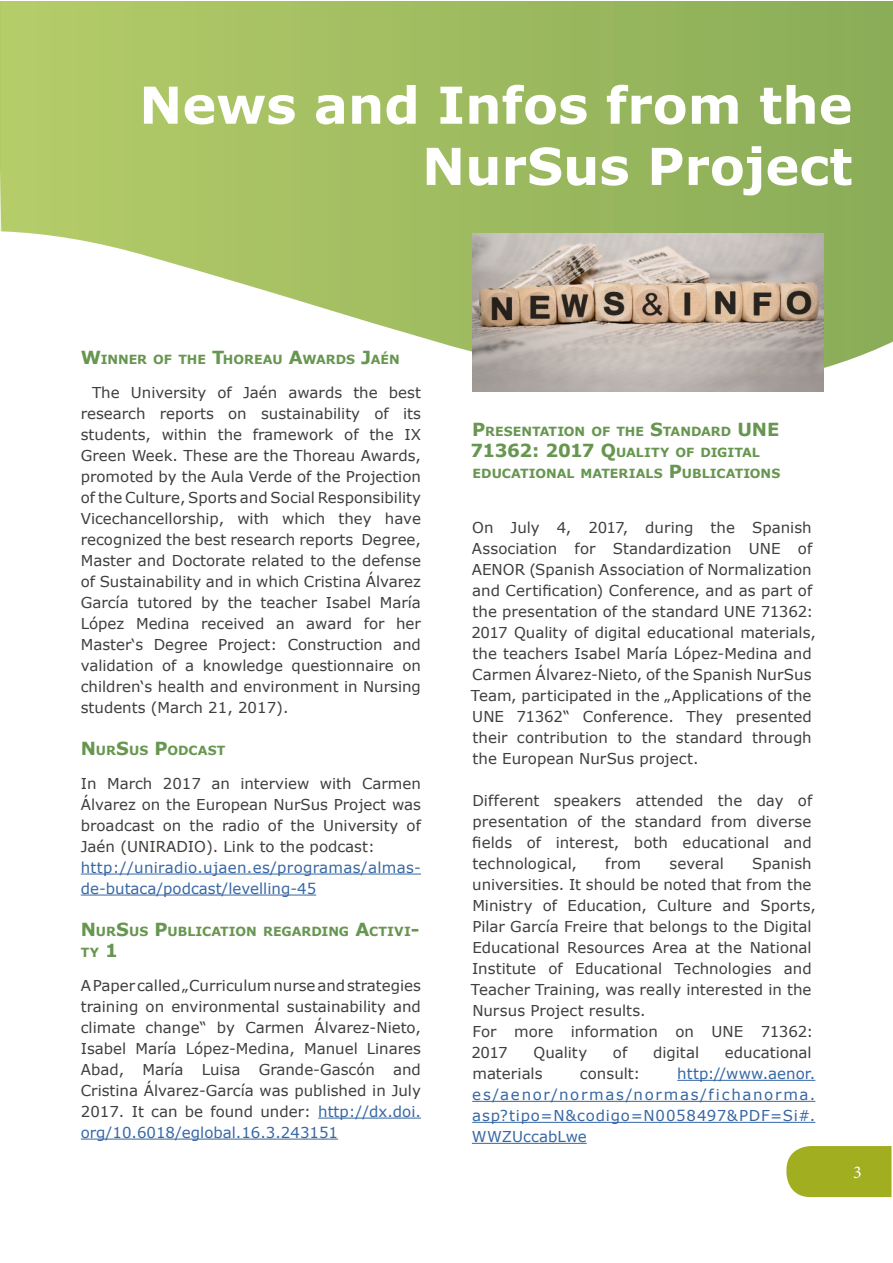
<style>
.page{position:relative;width:893px;height:1263px;background:#fff}
.page>*{position:absolute;margin:0;border:0;box-sizing:border-box;transform-origin:0 0}
.t1{font:700 51px/61.2px "Verdana";color:#fff;text-align:right}
.t2{font:18px "Minion Pro";color:#fbfdfe}
.t3{font:15px/21px "Verdana";color:#3e3e3f;text-align:justify}
.t4{font:15px/21px "Verdana";letter-spacing:.02em;color:#3667a4}
.t5{font:700 12.6px/21px "Verdana";color:#679650}
.s1{font-size:18px}
.s2{color:#3667a4}
</style>
<div class="page">
<div style="left:786px;top:1146px;width:105px;height:51px;background:#a0ae20"></div>
<svg style="left:0;top:1px;width:892px;height:367px;background:#adc577"></svg>
<hr style="left:81px;top:873px;width:340px;height:1px;background:#3667a4">
<hr style="left:81px;top:894px;width:235px;height:1px;background:#3667a4">
<hr style="left:318px;top:1118px;width:103px;height:1px;background:#3667a4">
<hr style="left:81px;top:1139px;width:257px;height:1px;background:#3667a4">
<hr style="left:677px;top:1080px;width:138px;height:1px;background:#3667a4">
<hr style="left:472px;top:1101px;width:343px;height:1px;background:#3667a4">
<hr style="left:472px;top:1122px;width:343px;height:1px;background:#3667a4">
<hr style="left:472px;top:1143px;width:115px;height:1px;background:#3667a4">
<img style="left:472px;top:234px;width:352px;height:158px">
<h1 class="t1" style="left:139px;top:73px;width:715px">News and Infos from the<br>NurSus Project</h1>
<p class="t5" style="left:81px;top:348px;width:321px"><span class="s1">W</span>INNER OF THE <span class="s1">T</span>HOREAU <span class="s1">A</span>WARDS <span class="s1">J</span>AÉN</p>
<p class="t3" style="left:81px;top:381px;width:342px;text-indent:11px">The University of Jaén awards the best research reports on sustainability of its students, within the framework of the IX Green Week. These are the Thoreau Awards, promoted by the Aula Verde of the Projection of the Culture, Sports and Social Responsibility Vicechancellorship, with which they have recognized the best research reports Degree, Master and Doctorate related to the defense of Sustainability and in which Cristina Álvarez García tutored by the teacher Isabel María López Medina received an award for her Master‘s Degree Project: Construction and validation of a knowledge questionnaire on children‘s health and environment in Nursing students (March 21, 2017).</p>
<p class="t5" style="left:81px;top:739px;width:146px"><span class="s1">N</span>UR<span class="s1">S</span>US <span class="s1">P</span>ODCAST</p>
<p class="t3" style="left:81px;top:772px;width:342px">In March 2017 an interview with Carmen Álvarez on the European NurSus Project was broadcast on the radio of the University of Jaén (UNIRADIO). Link to the podcast:</p>
<p class="t4" style="left:81px;top:856px;width:342px">http://uniradio.ujaen.es/programas/almas&shy;de-butaca/podcast/levelling-45</p>
<p class="t5" style="left:81px;top:920px;width:340px"><span class="s1">N</span>UR<span class="s1">S</span>US <span class="s1">P</span>UBLICATION REGARDING <span class="s1">A</span>CTIVI<span class="s1">-<br></span>TY <span class="s1">1</span></p>
<p class="t3" style="left:81px;top:974px;width:342px">A Paper called „Curriculum nurse and strategies training on environmental sustainability and climate change“ by Carmen Álvarez-Nieto, Isabel María López-Medina, Manuel Linares Abad, María Luisa Grande-Gascón and Cristina Álvarez-García was published in July 2017. It can be found under: <span class="s2">http://dx.doi. org/10.6018/eglobal.16.3.243151</span></p>
<p class="t5" style="left:470px;top:421px;width:311px"><span class="s1">P</span>RESENTATION OF THE <span class="s1">S</span>TANDARD <span class="s1">UNE<br>71362: 2017 Q</span>UALITY OF DIGITAL<br>EDUCATIONAL MATERIALS <span class="s1">P</span>UBLICATIONS</p>
<p class="t3" style="left:471px;top:516px;width:346px;text-align:left">On July 4, 2017, during the Spanish Association for Standardization UNE of AENOR (Spanish Association of Normalization and Certification) Conference, and as part of the presentation of the standard UNE 71362:<br>2017 Quality of digital educational materials, the teachers Isabel María López-Medina and Carmen Álvarez-Nieto, of the Spanish NurSus Team, participated in the „Applications of the UNE 71362“ Conference. They presented their contribution to the standard through the European NurSus project.</p>
<p class="t3" style="left:472px;top:789px;width:341px">Different speakers attended the day of presentation of the standard from diverse fields of interest, both educational and technological,</p>
<p class="t3" style="left:605px;top:852px;width:37px">from</p>
<p class="t3" style="left:670px;top:852px;width:56px">several</p>
<p class="t3" style="left:471px;top:852px;width:346px;text-align:left;text-indent:281px">Spanish universities. It should be noted that from the Ministry of Education, Culture and Sports, Pilar García Freire that belongs to the Digital Educational Resources Area at the National Institute of Educational Technologies and Teacher Training, was really interested in the Nursus Project results.<br>For more information on UNE 71362:<br>2017</p>
<p class="t3" style="left:533px;top:1041px;width:55px">Quality</p>
<p class="t3" style="left:613px;top:1041px;width:16px">of</p>
<p class="t3" style="left:653px;top:1041px;width:48px">digital</p>
<p class="t3" style="left:725px;top:1041px;width:88px">educational</p>
<p class="t3" style="left:472px;top:1062px;width:72px">materials</p>
<p class="t3" style="left:580px;top:1062px;width:62px">consult:</p>
<p class="t4" style="left:472px;top:1062px;width:345px;text-align:justify;text-indent:205px">http://www.aenor. es/aenor/normas/normas/fichanorma. asp?tipo=N&amp;codigo=N0058497&amp;PDF=Si#.<br>WWZUccabLwe</p>
<p class="t2" style="left:853px;top:1160px;width:10px">3</p>
</div>
